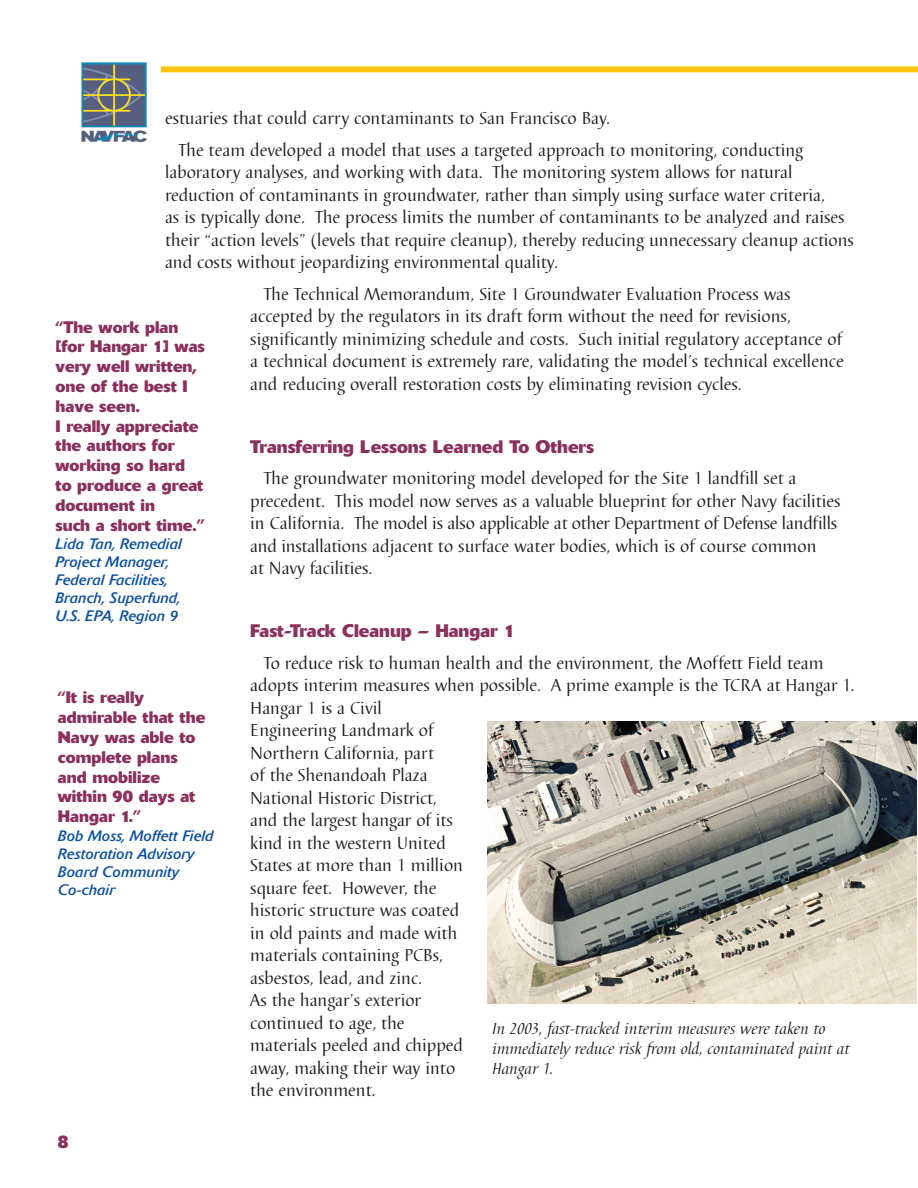
<style>
.page{position:relative;width:918px;height:1188px;background:#fff}
.page>*{position:absolute;margin:0;border:0;box-sizing:border-box;transform-origin:0 0}
.t1{font:18px/22.5px "Barbedor EF";color:#231f20}
.t2{font:700 18px "Delta";color:#8b305c}
.t3{font:700 16.5px/19.8px "Delta";color:#8b305c}
.t4{font:italic 16.5px/19.8px "Barbedor EF";letter-spacing:-.005em;color:#231f20}
.t5{font:italic 15px/18px "Delta";color:#0a4fa2}
</style>
<div class="page">
<div style="left:90px;top:66px;width:828px;height:6px;background:#fec40e"></div>
<div style="left:65px;top:56px;width:96px;height:92px;background:#fff"></div>
<img style="left:81px;top:62px;width:67px;height:81px">
<img style="left:487px;top:721px;width:430px;height:283px">
<p class="t1" style="left:179px;top:104px;width:626px;line-height:31.5px;text-indent:-14px">estuaries that could carry contaminants to San Francisco Bay.<br>The team developed a model that uses a targeted approach to monitoring, conducting</p>
<p class="t1" style="left:165px;top:163px;width:691px">laboratory analyses, and working with data. The monitoring system allows for natural reduction of contaminants in groundwater, rather than simply using surface water criteria,<br>as is typically done. The process limits the number of contaminants to be analyzed and raises their “action levels” (levels that require cleanup), thereby reducing unnecessary cleanup actions and costs without jeopardizing environmental quality.</p>
<p class="t1" style="left:250px;top:284px;width:595px;text-indent:14px">The Technical Memorandum, Site 1 Groundwater Evaluation Process was accepted by the regulators in its draft form without the need for revisions, significantly minimizing schedule and costs. Such initial regulatory acceptance of a technical document is extremely rare, validating the model’s technical excellence and reducing overall restoration costs by eliminating revision cycles.</p>
<p class="t3" style="left:56px;top:319px;width:151px">“The work plan [for Hangar 1] was very well written, one of the best I have seen.<br>I really appreciate the authors for working so hard to produce a great document in<br>such a short time.”</p>
<p class="t5" style="left:56px;top:537px;width:128px">Lida Tan, Remedial<br>Project Manager,<br>Federal Facilities,<br>Branch, Superfund,<br>U.S. EPA, Region 9</p>
<p class="t2" style="left:250px;top:440px;width:345px">Transferring Lessons Learned To Others</p>
<p class="t1" style="left:250px;top:469px;width:592px;text-indent:14px">The groundwater monitoring model developed for the Site 1 landfill set a precedent. This model now serves as a valuable blueprint for other Navy facilities in California. The model is also applicable at other Department of Defense landfills and installations adjacent to surface water bodies, which is of course common<br>at Navy facilities.</p>
<p class="t2" style="left:250px;top:624px;width:266px">Fast-Track Cleanup – Hangar 1</p>
<p class="t1" style="left:250px;top:653px;width:606px;text-indent:14px">To reduce risk to human health and the environment, the Moffett Field team adopts interim measures when possible. A prime example is the TCRA at Hangar 1.<br>Hangar 1 is a Civil<br>Engineering Landmark of<br>Northern California, part<br>of the Shenandoah Plaza<br>National Historic District,<br>and the largest hangar of its<br>kind in the western United<br>States at more than 1 million<br>square feet. However, the<br>historic structure was coated<br>in old paints and made with<br>materials containing PCBs,<br>asbestos, lead, and zinc.<br>As the hangar’s exterior<br>continued to age, the<br>materials peeled and chipped<br>away, making their way into<br>the environment.</p>
<p class="t3" style="left:58px;top:689px;width:149px">“It is really admirable that the<br>Navy was able to complete plans and mobilize within 90 days at<br>Hangar 1.”</p>
<p class="t5" style="left:58px;top:828px;width:157px">Bob Moss, Moffett Field<br>Restoration Advisory<br>Board Community<br>Co-chair</p>
<p class="t4" style="left:492px;top:1021px;width:359px">In 2003, fast-tracked interim measures were taken to immediately reduce risk from old, contaminated paint at<br>Hangar 1.</p>
<p class="t2" style="left:58px;top:1136px;width:13px">8</p>
</div>
